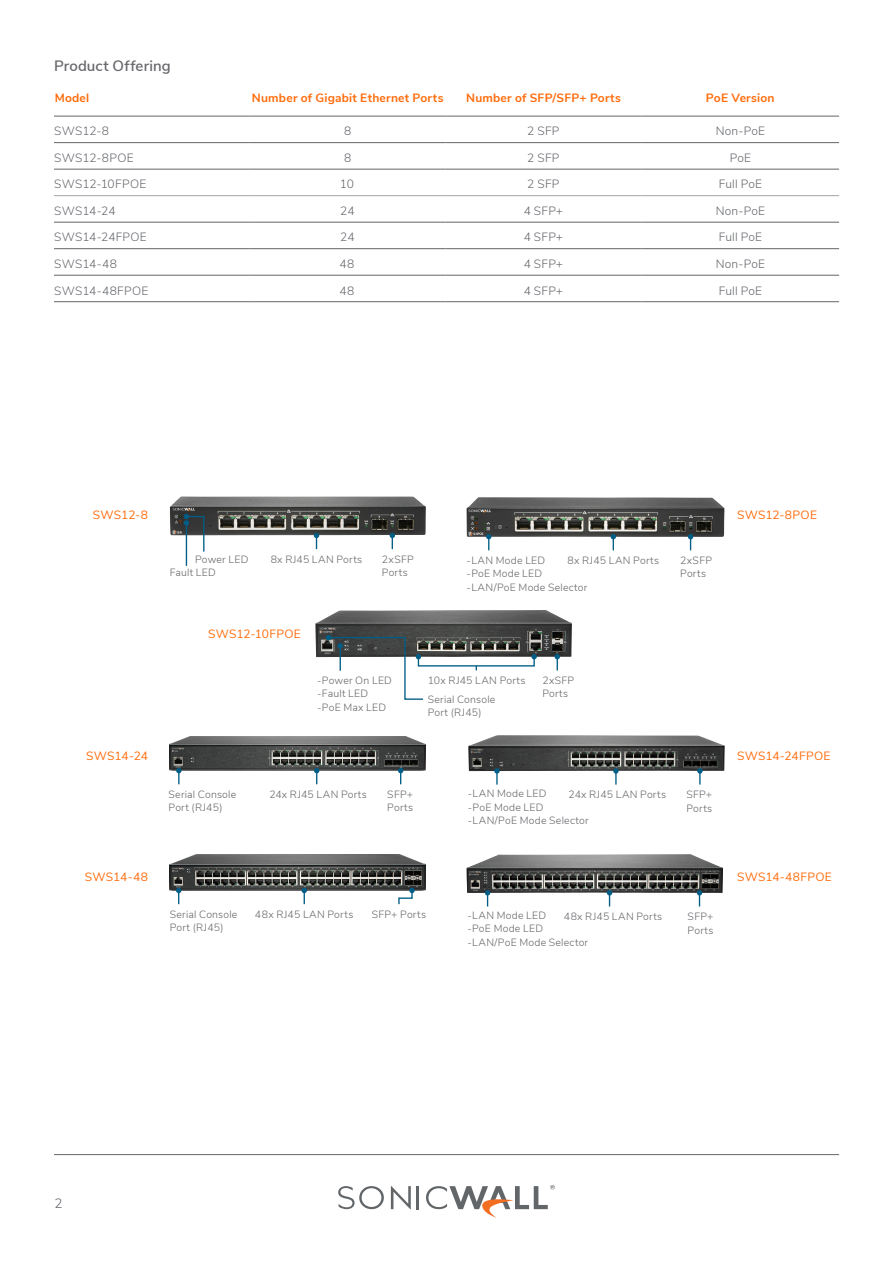
<style>
.page{position:relative;width:893px;height:1263px;background:#fff}
.page>*{position:absolute;margin:0;border:0;box-sizing:border-box;transform-origin:0 0}
.Section_Heading_2{font:600 15px "Nunito Sans";letter-spacing:.01em;color:#65656a}
.t1{font:300 13.5px "Nunito Sans";color:#63656a}
.Table_Body_Copy{font:300 12px "Nunito Sans";letter-spacing:.02em;color:#63656a}
.Table_Body_Copy-2{font:12px "Nunito Sans";letter-spacing:.015em;color:#ff6c0c}
.Table_Body_Copy-3{font:700 12px "Nunito Sans";letter-spacing:.02em;color:#ff6c0c}
.Hardware_labels{font:300 10.5px/13.5px "Nunito Sans";letter-spacing:.025em;color:#65656a}
</style>
<div class="page">
<hr style="left:54px;top:1154px;width:785px;height:1px;background:#63656a">
<svg style="left:391px;top:1186px;width:20px;height:23px"></svg>
<hr style="left:417px;top:1186px;width:2px;height:23px;background:#636669">
<svg style="left:338px;top:1186px;width:46px;height:23px"></svg>
<svg style="left:426px;top:1185px;width:129px;height:33px"></svg>
<hr style="left:54px;top:116px;width:196px;height:1px;background:#63656a">
<hr style="left:250px;top:116px;width:196px;height:1px;background:#63656a">
<hr style="left:446px;top:116px;width:195px;height:1px;background:#63656a">
<hr style="left:641px;top:116px;width:198px;height:1px;background:#63656a">
<hr style="left:54px;top:142px;width:196px;height:1px;background:#63656a">
<hr style="left:250px;top:142px;width:196px;height:1px;background:#63656a">
<hr style="left:446px;top:142px;width:195px;height:1px;background:#63656a">
<hr style="left:641px;top:142px;width:198px;height:1px;background:#63656a">
<hr style="left:54px;top:222px;width:196px;height:1px;background:#63656a">
<hr style="left:250px;top:222px;width:196px;height:1px;background:#63656a">
<hr style="left:446px;top:222px;width:195px;height:1px;background:#63656a">
<hr style="left:641px;top:222px;width:198px;height:1px;background:#63656a">
<hr style="left:54px;top:248px;width:196px;height:1px;background:#63656a">
<hr style="left:250px;top:248px;width:196px;height:1px;background:#63656a">
<hr style="left:446px;top:248px;width:195px;height:1px;background:#63656a">
<hr style="left:641px;top:248px;width:198px;height:1px;background:#63656a">
<hr style="left:54px;top:301px;width:196px;height:1px;background:#63656a">
<hr style="left:250px;top:301px;width:196px;height:1px;background:#63656a">
<hr style="left:446px;top:301px;width:195px;height:1px;background:#63656a">
<hr style="left:641px;top:301px;width:198px;height:1px;background:#63656a">
<hr style="left:54px;top:169px;width:196px;height:1px;background:#65656a">
<hr style="left:250px;top:169px;width:196px;height:1px;background:#65656a">
<hr style="left:446px;top:169px;width:195px;height:1px;background:#65656a">
<hr style="left:641px;top:169px;width:198px;height:1px;background:#65656a">
<hr style="left:54px;top:275px;width:196px;height:1px;background:#65656a">
<hr style="left:250px;top:275px;width:196px;height:1px;background:#65656a">
<hr style="left:446px;top:275px;width:195px;height:1px;background:#65656a">
<hr style="left:641px;top:275px;width:198px;height:1px;background:#65656a">
<hr style="left:54px;top:195px;width:196px;height:1px;background:#a3a3a5">
<hr style="left:250px;top:195px;width:196px;height:1px;background:#a3a3a5">
<hr style="left:446px;top:195px;width:195px;height:1px;background:#a3a3a5">
<hr style="left:641px;top:195px;width:198px;height:1px;background:#a3a3a5">
<img style="left:170px;top:496px;width:256px;height:39px">
<hr style="left:186px;top:523px;width:1px;height:43px;background:#005d85">
<svg style="left:184px;top:514px;width:21px;height:39px"></svg>
<svg style="left:314px;top:533px;width:5px;height:16px"></svg>
<svg style="left:390px;top:533px;width:5px;height:16px"></svg>
<img style="left:315px;top:610px;width:257px;height:47px">
<div style="left:418px;top:656px;width:117px;height:10px;border:1px solid #005d85"></div>
<svg style="left:531px;top:654px;width:6px;height:5px"></svg>
<svg style="left:555px;top:654px;width:5px;height:16px"></svg>
<svg style="left:326px;top:635px;width:98px;height:65px"></svg>
<img style="left:467px;top:497px;width:258px;height:40px">
<svg style="left:611px;top:534px;width:5px;height:16px"></svg>
<svg style="left:486px;top:534px;width:5px;height:16px"></svg>
<svg style="left:688px;top:534px;width:5px;height:16px"></svg>
<img style="left:169px;top:736px;width:256px;height:34px">
<svg style="left:314px;top:768px;width:5px;height:16px"></svg>
<svg style="left:176px;top:768px;width:6px;height:16px"></svg>
<svg style="left:398px;top:768px;width:5px;height:16px"></svg>
<img style="left:468px;top:735px;width:257px;height:36px">
<svg style="left:613px;top:768px;width:6px;height:17px"></svg>
<svg style="left:494px;top:768px;width:6px;height:17px"></svg>
<svg style="left:697px;top:768px;width:6px;height:17px"></svg>
<img style="left:169px;top:854px;width:257px;height:36px">
<svg style="left:302px;top:888px;width:5px;height:16px"></svg>
<svg style="left:398px;top:888px;width:17px;height:17px"></svg>
<svg style="left:176px;top:888px;width:5px;height:16px"></svg>
<img style="left:466px;top:854px;width:257px;height:39px">
<svg style="left:607px;top:890px;width:5px;height:16px"></svg>
<svg style="left:485px;top:890px;width:5px;height:16px"></svg>
<svg style="left:697px;top:890px;width:5px;height:16px"></svg>
<p class="Section_Heading_2" style="left:54px;top:54px;width:118px">Product Offering</p>
<p class="Table_Body_Copy-3" style="left:55px;top:89px;width:36px">Model</p>
<p class="Table_Body_Copy-3" style="left:252px;top:89px;width:193px">Number of Gigabit Ethernet Ports</p>
<p class="Table_Body_Copy-3" style="left:466px;top:89px;width:156px">Number of SFP/SFP+ Ports</p>
<p class="Table_Body_Copy-3" style="left:706px;top:89px;width:70px">PoE Version</p>
<p class="Table_Body_Copy" style="left:54px;top:123px;width:56px">SWS12-8</p>
<p class="Table_Body_Copy" style="left:344px;top:123px;width:9px">8</p>
<p class="Table_Body_Copy" style="left:527px;top:123px;width:34px">2 SFP</p>
<p class="Table_Body_Copy" style="left:716px;top:123px;width:51px">Non-PoE</p>
<p class="Table_Body_Copy" style="left:54px;top:149px;width:81px">SWS12-8POE</p>
<p class="Table_Body_Copy" style="left:344px;top:149px;width:9px">8</p>
<p class="Table_Body_Copy" style="left:527px;top:149px;width:34px">2 SFP</p>
<p class="Table_Body_Copy" style="left:730px;top:149px;width:23px">PoE</p>
<p class="Table_Body_Copy" style="left:54px;top:176px;width:94px">SWS12-10FPOE</p>
<p class="Table_Body_Copy" style="left:340px;top:176px;width:16px">10</p>
<p class="Table_Body_Copy" style="left:527px;top:176px;width:34px">2 SFP</p>
<p class="Table_Body_Copy" style="left:719px;top:176px;width:45px">Full PoE</p>
<p class="Table_Body_Copy" style="left:54px;top:202px;width:63px">SWS14-24</p>
<p class="Table_Body_Copy" style="left:340px;top:202px;width:16px">24</p>
<p class="Table_Body_Copy" style="left:524px;top:202px;width:41px">4 SFP+</p>
<p class="Table_Body_Copy" style="left:716px;top:202px;width:51px">Non-PoE</p>
<p class="Table_Body_Copy" style="left:54px;top:229px;width:94px">SWS14-24FPOE</p>
<p class="Table_Body_Copy" style="left:340px;top:229px;width:16px">24</p>
<p class="Table_Body_Copy" style="left:524px;top:229px;width:41px">4 SFP+</p>
<p class="Table_Body_Copy" style="left:719px;top:229px;width:45px">Full PoE</p>
<p class="Table_Body_Copy" style="left:54px;top:255px;width:64px">SWS14-48</p>
<p class="Table_Body_Copy" style="left:340px;top:255px;width:16px">48</p>
<p class="Table_Body_Copy" style="left:524px;top:255px;width:41px">4 SFP+</p>
<p class="Table_Body_Copy" style="left:716px;top:255px;width:51px">Non-PoE</p>
<p class="Table_Body_Copy" style="left:54px;top:282px;width:96px">SWS14-48FPOE</p>
<p class="Table_Body_Copy" style="left:340px;top:282px;width:16px">48</p>
<p class="Table_Body_Copy" style="left:524px;top:282px;width:41px">4 SFP+</p>
<p class="Table_Body_Copy" style="left:719px;top:282px;width:45px">Full PoE</p>
<p class="Table_Body_Copy-2" style="left:93px;top:506px;width:57px">SWS12-8</p>
<p class="Table_Body_Copy-2" style="left:737px;top:506px;width:81px">SWS12-8POE</p>
<p class="Hardware_labels" style="left:195px;top:552px;width:55px">Power LED</p>
<p class="Hardware_labels" style="left:170px;top:565px;width:48px">Fault LED</p>
<p class="Hardware_labels" style="left:271px;top:552px;width:93px">8x RJ45 LAN Ports</p>
<p class="Hardware_labels" style="left:382px;top:552px;width:33px">2xSFP<br>Ports</p>
<p class="Hardware_labels" style="left:567px;top:553px;width:93px">8x RJ45 LAN Ports</p>
<p class="Hardware_labels" style="left:467px;top:553px;width:80px">-LAN Mode LED</p>
<p class="Hardware_labels" style="left:467px;top:566px;width:77px">-PoE Mode LED</p>
<p class="Hardware_labels" style="left:467px;top:580px;width:122px">-LAN/PoE Mode Selector</p>
<p class="Hardware_labels" style="left:680px;top:553px;width:33px">2xSFP<br>Ports</p>
<p class="Table_Body_Copy-2" style="left:208px;top:625px;width:94px">SWS12-10FPOE</p>
<p class="Hardware_labels" style="left:317px;top:673px;width:76px">-Power On LED</p>
<p class="Hardware_labels" style="left:317px;top:686px;width:52px">-Fault LED</p>
<p class="Hardware_labels" style="left:317px;top:700px;width:70px">-PoE Max LED</p>
<p class="Hardware_labels" style="left:428px;top:673px;width:99px">10x RJ45 LAN Ports</p>
<p class="Hardware_labels" style="left:428px;top:691px;width:69px">Serial Console<br>Port (RJ45)</p>
<p class="Hardware_labels" style="left:542px;top:673px;width:33px">2xSFP<br>Ports</p>
<p class="Table_Body_Copy-2" style="left:86px;top:747px;width:63px">SWS14-24</p>
<p class="Table_Body_Copy-2" style="left:737px;top:747px;width:95px">SWS14-24FPOE</p>
<p class="Hardware_labels" style="left:169px;top:787px;width:69px">Serial Console</p>
<p class="Hardware_labels" style="left:269px;top:787px;width:99px">24x RJ45 LAN Ports</p>
<p class="Hardware_labels" style="left:169px;top:800px;width:55px">Port (RJ45)</p>
<p class="Hardware_labels" style="left:387px;top:787px;width:27px">SFP+<br>Ports</p>
<p class="Hardware_labels" style="left:468px;top:786px;width:80px">-LAN Mode LED</p>
<p class="Hardware_labels" style="left:569px;top:787px;width:99px">24x RJ45 LAN Ports</p>
<p class="Hardware_labels" style="left:468px;top:799px;width:77px">-PoE Mode LED</p>
<p class="Hardware_labels" style="left:468px;top:813px;width:122px">-LAN/PoE Mode Selector</p>
<p class="Hardware_labels" style="left:686px;top:787px;width:27px">SFP+<br>Ports</p>
<p class="Table_Body_Copy-2" style="left:85px;top:868px;width:65px">SWS14-48</p>
<p class="Table_Body_Copy-2" style="left:737px;top:868px;width:96px">SWS14-48FPOE</p>
<p class="Hardware_labels" style="left:170px;top:907px;width:69px">Serial Console<br>Port (RJ45)</p>
<p class="Hardware_labels" style="left:255px;top:907px;width:100px">48x RJ45 LAN Ports</p>
<p class="Hardware_labels" style="left:372px;top:907px;width:56px">SFP+ Ports</p>
<p class="Hardware_labels" style="left:467px;top:908px;width:80px">-LAN Mode LED</p>
<p class="Hardware_labels" style="left:564px;top:909px;width:100px">48x RJ45 LAN Ports</p>
<p class="Hardware_labels" style="left:688px;top:909px;width:27px">SFP+<br>Ports</p>
<p class="Hardware_labels" style="left:467px;top:921px;width:77px">-PoE Mode LED</p>
<p class="Hardware_labels" style="left:467px;top:935px;width:122px">-LAN/PoE Mode Selector</p>
<p class="t1" style="left:54px;top:1193px;width:10px">2</p>
</div>
